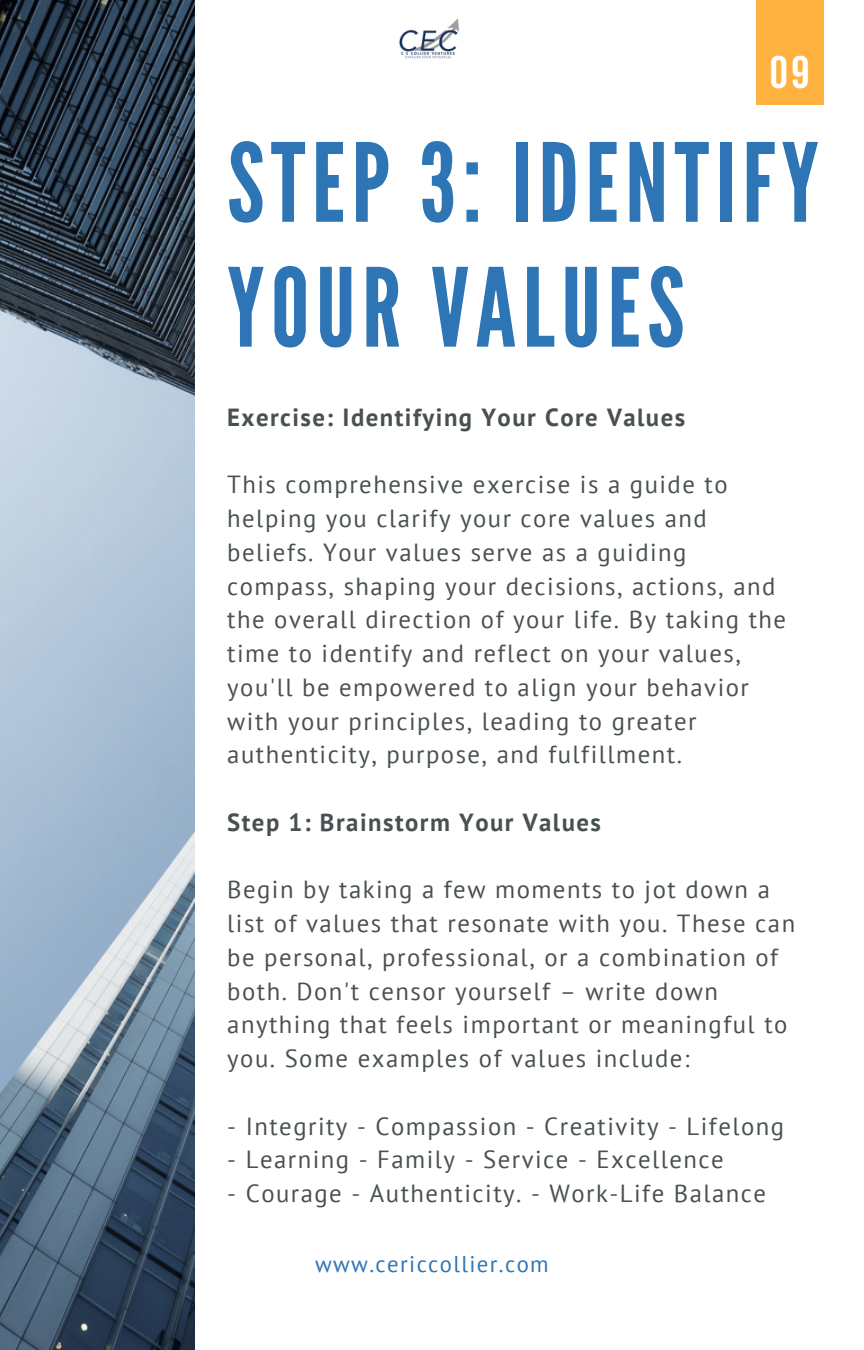
<style>
.page{position:relative;width:864px;height:1350px;background:#fff}
.page>*{position:absolute;margin:0;border:0;box-sizing:border-box;transform-origin:0 0}
.t1{font:108.67px/124.9px "League Gothic";letter-spacing:.06em;color:#2e75b6}
.t2{font:700 45.45px "Bebas Neue";color:#fff}
.t3{font:24.75px/33.8px "PT Sans";letter-spacing:.06em;color:#495052}
.t4{font:700 24.75px "PT Sans";letter-spacing:.06em;color:#495052}
.t5{font:22.72px "PT Sans";letter-spacing:.06em;color:#2e75b6}
</style>
<div class="page">
<img style="left:0;top:0;width:194px;height:1350px">
<div style="left:756px;top:0;width:67px;height:105px;background:#ffb23f"></div>
<img style="left:399px;top:18px;width:60px;height:41px">
<h2 class="t2" style="left:770px;top:54px;width:41px">09</h2>
<h1 class="t1" style="left:227px;top:123px;width:593px">STEP 3: IDENTIFY<br>YOUR VALUES</h1>
<p class="t4" style="left:227px;top:401px;width:459px">Exercise: Identifying Your Core Values</p>
<p class="t3" style="left:227px;top:467px;width:560px">This comprehensive exercise is a guide to helping you clarify your core values and beliefs. Your values serve as a guiding compass, shaping your decisions, actions, and the overall direction of your life. By taking the time to identify and reflect on your values, you'll be empowered to align your behavior with your principles, leading to greater authenticity, purpose, and fulfillment.</p>
<p class="t4" style="left:227px;top:806px;width:375px">Step 1: Brainstorm Your Values</p>
<p class="t3" style="left:227px;top:872px;width:569px">Begin by taking a few moments to jot down a list of values that resonate with you. These can be personal, professional, or a combination of both. Don't censor yourself – write down anything that feels important or meaningful to you. Some examples of values include:</p>
<p class="t3" style="left:227px;top:1109px;width:558px">- Integrity - Compassion - Creativity - Lifelong</p>
<p class="t3" style="left:227px;top:1142px;width:498px">- Learning - Family - Service - Excellence</p>
<p class="t3" style="left:227px;top:1176px;width:540px">- Courage - Authenticity. - Work-Life Balance</p>
<p class="t5" style="left:315px;top:1249px;width:235px">www.cericcollier.com</p>
</div>
